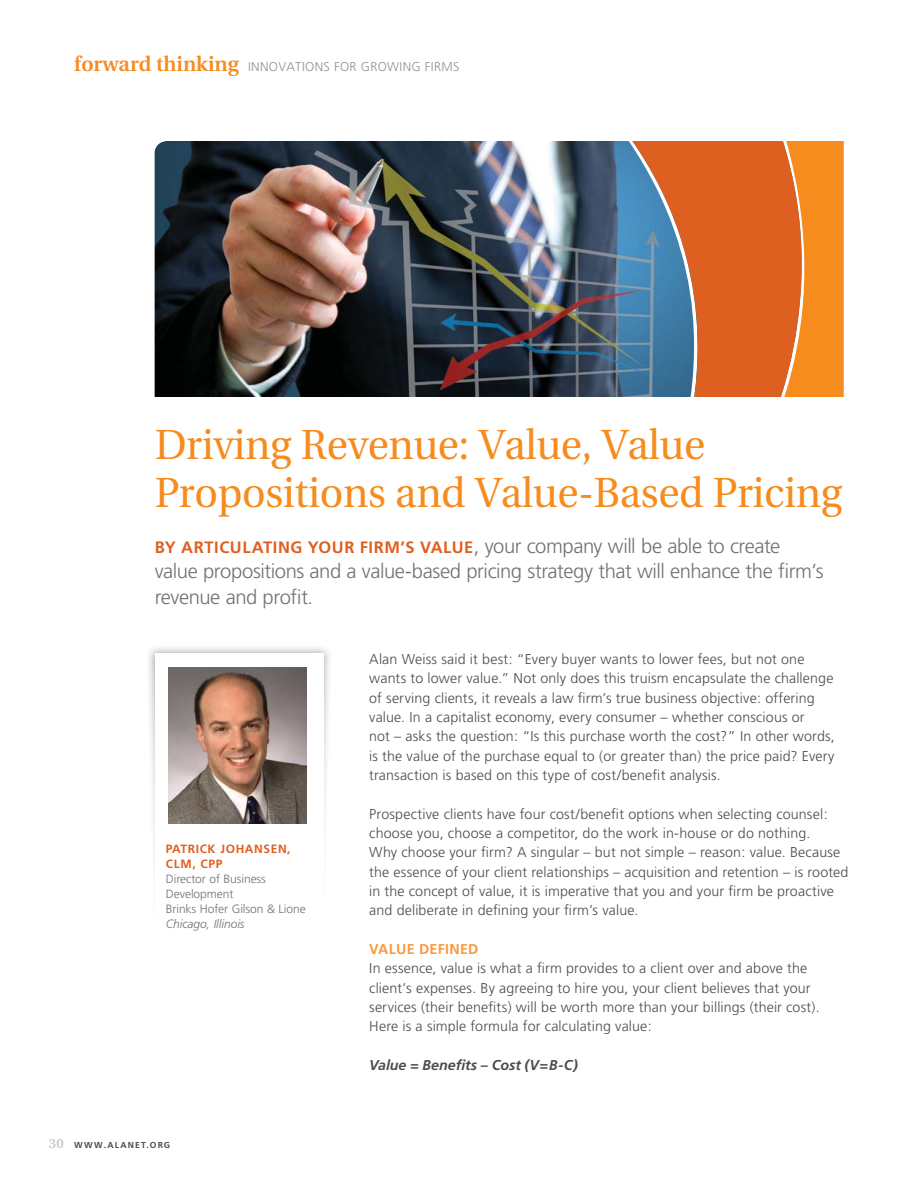
<style>
.page{position:relative;width:918px;height:1188px;background:#fff}
.page>*{position:absolute;margin:0;border:0;box-sizing:border-box;transform-origin:0 0}
.t1{font:42px/48px "Utopia";letter-spacing:-.01em;color:#f68b1e}
.t2{font:300 20.25px/25.5px "Frutiger";letter-spacing:-.02em;color:#717073}
.t3{font:300 14.25px/19.4px "Frutiger";letter-spacing:.01em;color:#4c4c4e}
.t4{font:italic 700 14.25px "Frutiger";color:#4c4c4e}
.t5{font:700 14.25px "Frutiger";letter-spacing:.02em;color:#f89a3e}
.t6{font:300 12.75px "Frutiger";letter-spacing:.025em;color:#919094}
.t7{font:300 12px/15px "Frutiger";letter-spacing:-.005em;color:#717073}
.t8{font:700 12px/15px "Frutiger";letter-spacing:.05em;color:#de6020}
.t9{font:italic 300 12px "Frutiger";letter-spacing:-.005em;color:#717073}
.t10{font:700 8.7px "Frutiger";letter-spacing:.13em;color:#4c4c4e}
.s1{font-family:"Utopia";font-weight:600;font-size:21px;color:#f68b1e}
.s2{font-weight:700;font-size:16.5px;color:#de6020}
.s3{font-family:"Utopia";font-weight:600;font-size:13.5px;color:#c9c8cb}
</style>
<div class="page">
<div style="left:696px;top:141px;width:52px;height:256px;background:#de6020"></div>
<svg style="left:748px;top:141px;width:96px;height:256px;background:#e97927"></svg>
<img style="left:155px;top:141px;width:541px;height:256px">
<img style="left:149px;top:647px;width:180px;height:215px">
<div style="left:155px;top:653px;width:168px;height:283px;background:#fff"></div>
<img style="left:168px;top:667px;width:139px;height:157px">
<p class="t6" style="left:74px;top:62px;width:387px"><span class="s1">forward thinking</span> INNOVATIONS FOR GROWING FIRMS</p>
<h1 class="t1" style="left:155px;top:424px;width:689px">Driving Revenue: Value, Value<br>Propositions and Value-Based Pricing</h1>
<h2 class="t2" style="left:155px;top:534px;width:671px"><span class="s2">BY ARTICULATING YOUR FIRM’S VALUE</span>, your company will be able to create value propositions and a value-based pricing strategy that will enhance the firm’s revenue and profit.</h2>
<p class="t8" style="left:166px;top:843px;width:126px">PATRICK JOHANSEN,<br>CLM, CPP</p>
<p class="t7" style="left:166px;top:873px;width:141px">Director of Business<br>Development<br>Brinks Hofer Gilson &amp; Lione</p>
<p class="t9" style="left:166px;top:919px;width:80px">Chicago, Illinois</p>
<p class="t10" style="left:49px;top:1142px;width:123px"><span class="s3">30</span> WWW.ALANET.ORG</p>
<p class="t3" style="left:369px;top:650px;width:467px">Alan Weiss said it best: “Every buyer wants to lower fees, but not one wants to lower value.” Not only does this truism encapsulate the challenge of serving clients, it reveals a law firm’s true business objective: offering value. In a capitalist economy, every consumer – whether conscious or<br>not – asks the question: “Is this purchase worth the cost?” In other words, is the value of the purchase equal to (or greater than) the price paid? Every transaction is based on this type of cost/benefit analysis.</p>
<p class="t3" style="left:369px;top:805px;width:481px">Prospective clients have four cost/benefit options when selecting counsel: choose you, choose a competitor, do the work in-house or do nothing.<br>Why choose your firm? A singular – but not simple – reason: value. Because the essence of your client relationships – acquisition and retention – is rooted in the concept of value, it is imperative that you and your firm be proactive and deliberate in defining your firm’s value.</p>
<p class="t5" style="left:369px;top:943px;width:111px">VALUE DEFINED</p>
<p class="t3" style="left:369px;top:960px;width:452px">In essence, value is what a firm provides to a client over and above the client’s expenses. By agreeing to hire you, your client believes that your services (their benefits) will be worth more than your billings (their cost).<br>Here is a simple formula for calculating value:</p>
<p class="t4" style="left:369px;top:1059px;width:210px">Value = Benefits – Cost (V=B-C)</p>
</div>
